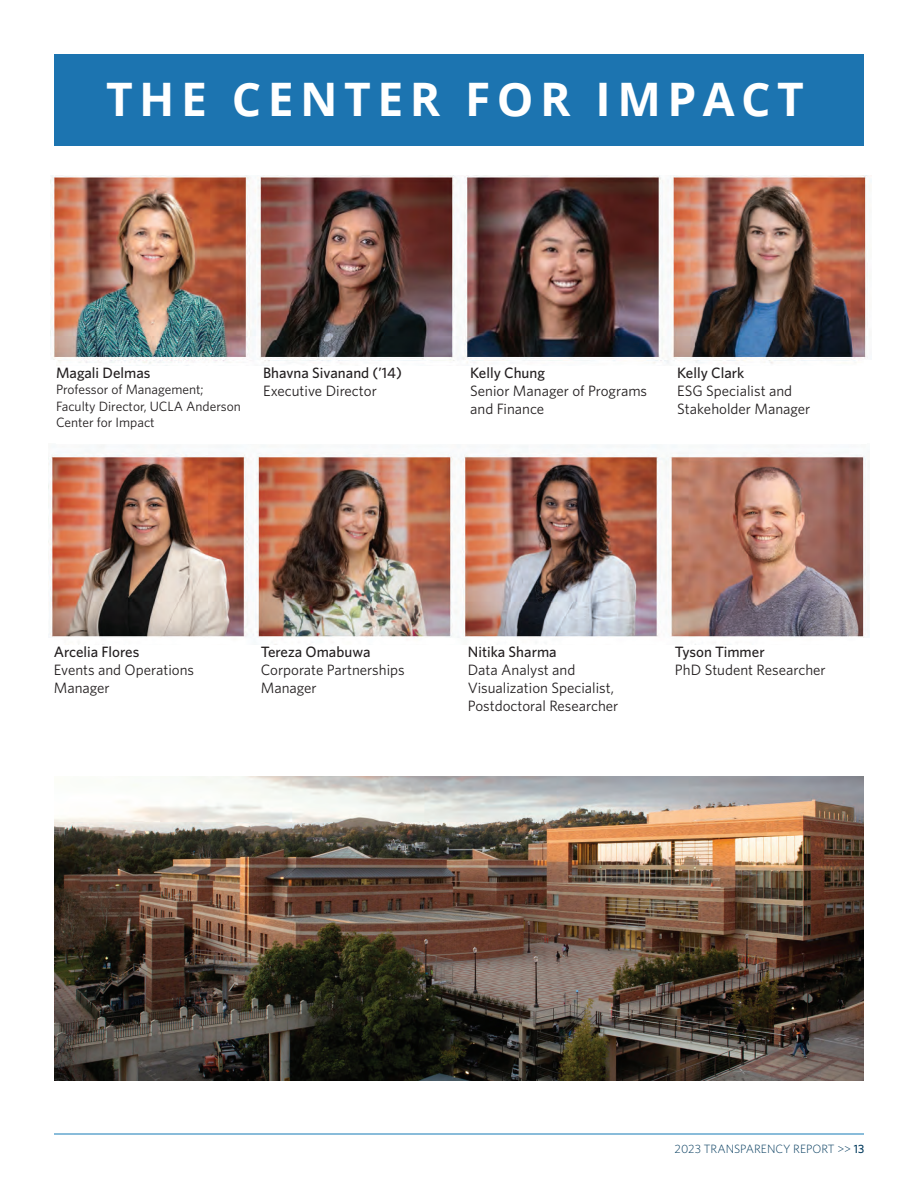
<style>
.page{position:relative;width:918px;height:1188px;background:#fff}
.page>*{position:absolute;margin:0;border:0;box-sizing:border-box;transform-origin:0 0}
.t1{font:700 46.2px "Open Sans";letter-spacing:.14em;color:#fff}
.t2{font:15px/18px "Whitney";color:#231f20}
.t3{font:500 15px "Whitney";color:#231f20}
.t4{font:13.5px/16.2px "Whitney";color:#231f20}
.t5{font:300 12px "Whitney";color:#00395c}
.s1{font-weight:500}
</style>
<div class="page">
<hr style="left:54px;top:1134px;width:810px;height:1px;background:#157bb7">
<img style="left:54px;top:776px;width:810px;height:304px">
<div style="left:54px;top:54px;width:809px;height:92px;background:#1c74b0"></div>
<img style="left:49px;top:444px;width:820px;height:194px">
<img style="left:51px;top:176px;width:821px;height:184px">
<h1 class="t1" style="left:106px;top:66px;width:699px">THE CENTER FOR IMPACT</h1>
<p class="t3" style="left:56px;top:363px;width:96px">Magali Delmas</p>
<p class="t4" style="left:56px;top:381px;width:186px">Professor of Management;<br>Faculty Director, UCLA Anderson<br>Center for Impact</p>
<p class="t3" style="left:263px;top:363px;width:140px">Bhavna Sivanand (’14)</p>
<p class="t2" style="left:263px;top:382px;width:115px">Executive Director</p>
<p class="t3" style="left:470px;top:363px;width:76px">Kelly Chung</p>
<p class="t2" style="left:470px;top:382px;width:179px">Senior Manager of Programs and Finance</p>
<p class="t3" style="left:677px;top:363px;width:69px">Kelly Clark</p>
<p class="t2" style="left:677px;top:382px;width:135px">ESG Specialist and<br>Stakeholder Manager</p>
<p class="t3" style="left:54px;top:642px;width:87px">Arcelia Flores</p>
<p class="t2" style="left:54px;top:660px;width:142px">Events and Operations<br>Manager</p>
<p class="t3" style="left:261px;top:642px;width:111px">Tereza Omabuwa</p>
<p class="t2" style="left:261px;top:660px;width:145px">Corporate Partnerships<br>Manager</p>
<p class="t3" style="left:468px;top:642px;width:90px">Nitika Sharma</p>
<p class="t2" style="left:468px;top:660px;width:152px">Data Analyst and<br>Visualization Specialist,<br>Postdoctoral Researcher</p>
<p class="t3" style="left:675px;top:642px;width:91px">Tyson Timmer</p>
<p class="t2" style="left:675px;top:660px;width:152px">PhD Student Researcher</p>
<p class="t5" style="left:675px;top:1141px;width:191px">2023 TRANSPARENCY REPORT &gt;&gt; <span class="s1">13</span></p>
</div>
